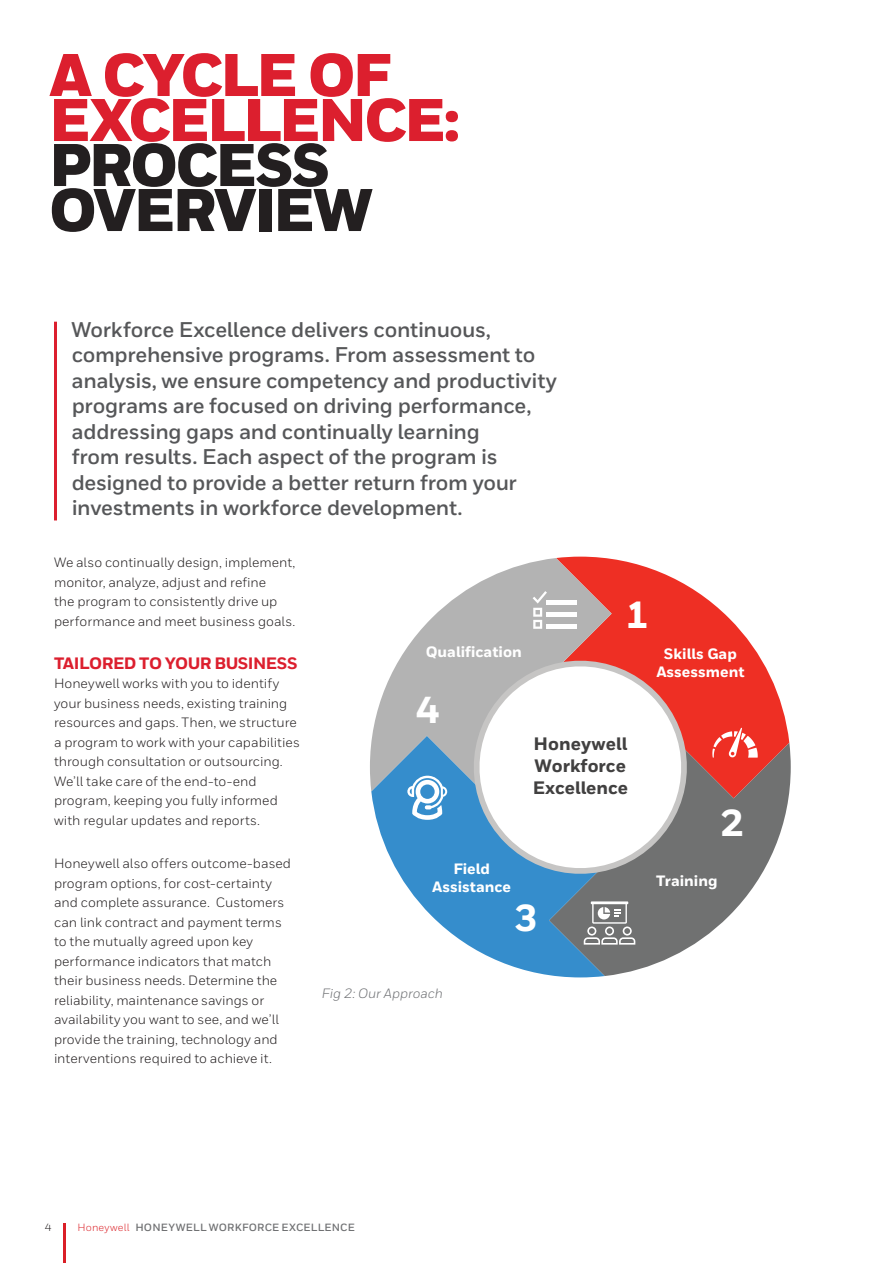
<style>
.page{position:relative;width:893px;height:1263px;background:#fff}
.page>*{position:absolute;margin:0;border:0;box-sizing:border-box;transform-origin:0 0}
.Title_40_30__the_res{font:900 60px "Honeywell Sans";letter-spacing:-.05em;color:#dc1f2e}
.Title_40_30__the_res-2{font:900 60px "Honeywell Sans";letter-spacing:-.045em;color:#231f20}
.t1{font:800 37.5px "Honeywell Sans";color:#fff}
.Intro_Body{font:700 21.3px/25.5px "Honeywell Sans";letter-spacing:-.015em;color:#565759}
.t2{font:800 18px/21.6px "Honeywell Sans";color:#414040;text-align:justify}
.Body__9_13_pt{font:800 16.5px "Honeywell Sans";letter-spacing:-.03em;color:#dc1f2e}
.t3{font:800 15px/18px "Honeywell Sans";color:#fff;text-align:center}
.Body__9_13_pt-2{font:13.5px/19.5px "Honeywell Sans";color:#231f20}
.Body__9_13_pt-3{font:italic 13.5px "Honeywell Sans";letter-spacing:-.005em;color:#6d6f72}
.t4{font:700 10.5px "Honeywell Sans";letter-spacing:.015em;color:#707173}
.t5{font:10.5px "Honeywell Sans";color:#231f20}
.s1{font-weight:400;color:#dc272d}
</style>
<div class="page">
<hr style="left:63px;top:1223px;width:3px;height:40px;background:#da1f27">
<hr style="left:54px;top:322px;width:3px;height:198px;background:#dc1f2e">
<svg style="left:557px;top:557px;width:232px;height:186px;fill:#ee2f24"></svg>
<svg style="left:605px;top:743px;width:186px;height:233px;fill:#707171"></svg>
<svg style="left:371px;top:791px;width:234px;height:186px;fill:#358dcc"></svg>
<svg style="left:370px;top:558px;width:242px;height:233px;fill:#b3b3b3"></svg>
<svg style="left:463px;top:650px;width:234px;height:234px;background:#907987"></svg>
<svg style="left:470px;top:656px;width:221px;height:222px"></svg>
<svg style="left:712px;top:728px;width:46px;height:30px"></svg>
<div style="left:547px;top:624px;width:30px;height:5px;background:#fff"></div>
<div style="left:547px;top:612px;width:30px;height:5px;background:#fff"></div>
<div style="left:547px;top:600px;width:30px;height:5px;background:#fff"></div>
<svg style="left:533px;top:591px;width:14px;height:38px"></svg>
<svg style="left:407px;top:776px;width:40px;height:44px"></svg>
<svg style="left:584px;top:901px;width:51px;height:43px"></svg>
<p class="Title_40_30__the_res" style="left:49px;top:38px;width:343px">A CYCLE OF</p>
<p class="Title_40_30__the_res" style="left:49px;top:83px;width:412px">EXCELLENCE:</p>
<p class="Title_40_30__the_res-2" style="left:49px;top:128px;width:283px">PROCESS</p>
<p class="Title_40_30__the_res-2" style="left:49px;top:173px;width:325px">OVERVIEW</p>
<p class="Intro_Body" style="left:71px;top:317px;width:487px">Workforce Excellence delivers continuous, comprehensive programs. From assessment to analysis, we ensure competency and productivity programs are focused on driving performance, addressing gaps and continually learning<br>from results. Each aspect of the program is designed to provide a better return from your investments in workforce development.</p>
<p class="Body__9_13_pt-2" style="left:54px;top:553px;width:243px">We also continually design, implement, monitor, analyze, adjust and refine<br>the program to consistently drive up performance and meet business goals.</p>
<p class="Body__9_13_pt" style="left:54px;top:653px;width:245px">TAILORED TO YOUR BUSINESS</p>
<p class="Body__9_13_pt-2" style="left:54px;top:674px;width:247px">Honeywell works with you to identify your business needs, existing training resources and gaps. Then, we structure a program to work with your capabilities through consultation or outsourcing.<br>We’ll take care of the end-to-end program, keeping you fully informed with regular updates and reports.</p>
<p class="Body__9_13_pt-2" style="left:54px;top:854px;width:239px">Honeywell also offers outcome-based program options, for cost-certainty and complete assurance. Customers can link contract and payment terms to the mutually agreed upon key performance indicators that match their business needs. Determine the reliability, maintenance savings or availability you want to see, and we’ll provide the training, technology and interventions required to achieve it.</p>
<p class="t1" style="left:626px;top:592px;width:25px">1</p>
<p class="t3" style="left:426px;top:643px;width:98px">Qualification</p>
<p class="t1" style="left:416px;top:687px;width:25px">4</p>
<p class="t2" style="left:533px;top:734px;width:97px">Honeywell Workforce Excellence</p>
<p class="t3" style="left:432px;top:860px;width:81px">Field<br>Assistance</p>
<p class="t1" style="left:514px;top:895px;width:25px">3</p>
<p class="Body__9_13_pt-3" style="left:322px;top:985px;width:123px">Fig 2: Our Approach</p>
<p class="t3" style="left:656px;top:645px;width:90px">Skills Gap<br>Assessment</p>
<p class="t1" style="left:720px;top:800px;width:25px">2</p>
<p class="t3" style="left:656px;top:872px;width:63px">Training</p>
<p class="t5" style="left:45px;top:1221px;width:8px">4</p>
<p class="t4" style="left:78px;top:1220px;width:279px"><span class="s1">Honeywell</span> HONEYWELL WORKFORCE EXCELLENCE</p>
</div>
